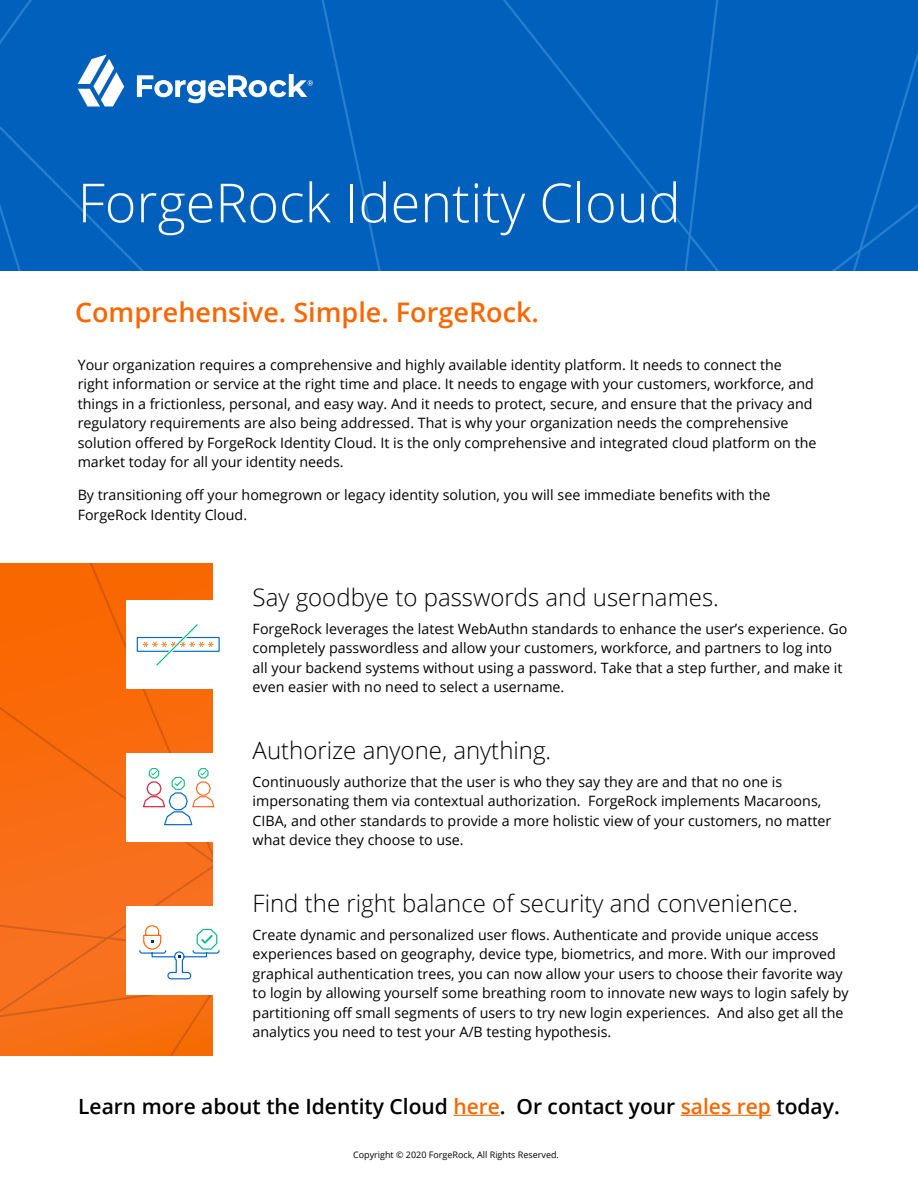
<style>
.page{position:relative;width:918px;height:1188px;background:#fff}
.page>*{position:absolute;margin:0;border:0;box-sizing:border-box;transform-origin:0 0}
.t1{font:300 54px "Open Sans";color:#fff}
.t2{font:600 27px "Open Sans";color:#f96700}
.t3{font:300 24px "Open Sans";color:#000}
.t4{font:600 21px "Open Sans";color:#000}
.t5{font:14.25px/19.5px "Open Sans";color:#000}
.t6{font:9px "Open Sans";color:#000}
.s1{color:#f96700}
</style>
<div class="page">
<div style="left:0;top:0;width:251px;height:89px;background:#0060bb"></div>
<div style="left:251px;top:0;width:449px;height:271px;background:#0060bb"></div>
<div style="left:700px;top:0;width:218px;height:271px;background:#0060bb"></div>
<div style="left:0;top:89px;width:447px;height:182px;background:#0060bb"></div>
<svg style="left:78px;top:54px;width:46px;height:53px"></svg>
<svg style="left:137px;top:74px;width:176px;height:29px"></svg>
<div style="left:0;top:668px;width:212px;height:99px;background:#f96a0a"></div>
<hr style="left:453px;top:1115px;width:47px;height:1px;background:#f96700">
<hr style="left:681px;top:1115px;width:90px;height:1px;background:#f96700">
<div style="left:126px;top:600px;width:105px;height:88px;background:#fff"></div>
<div style="left:126px;top:753px;width:105px;height:88px;background:#fff"></div>
<div style="left:137px;top:637px;width:83px;height:15px;border:1px solid #006bc7"></div>
<svg style="left:0;top:564px;width:213px;height:104px"></svg>
<svg style="left:0;top:767px;width:220px;height:289px"></svg>
<h1 class="t1" style="left:78px;top:166px;width:605px">ForgeRock Identity Cloud</h1>
<h2 class="t2" style="left:75px;top:293px;width:465px">Comprehensive. Simple. ForgeRock.</h2>
<p class="t5" style="left:78px;top:354px;width:740px">Your organization requires a comprehensive and highly available identity platform. It needs to connect the<br>right information or service at the right time and place. It needs to engage with your customers, workforce, and things in a frictionless, personal, and easy way. And it needs to protect, secure, and ensure that the privacy and regulatory requirements are also being addressed. That is why your organization needs the comprehensive solution offered by ForgeRock Identity Cloud. It is the only comprehensive and integrated cloud platform on the market today for all your identity needs.</p>
<p class="t5" style="left:78px;top:485px;width:694px">By transitioning off your homegrown or legacy identity solution, you will see immediate benefits with the<br>ForgeRock Identity Cloud.</p>
<h3 class="t3" style="left:253px;top:581px;width:468px">Say goodbye to passwords and usernames.</h3>
<p class="t5" style="left:253px;top:618px;width:596px">ForgeRock leverages the latest WebAuthn standards to enhance the user’s experience. Go completely passwordless and allow your customers, workforce, and partners to log into all your backend systems without using a password. Take that a step further, and make it even easier with no need to select a username.</p>
<h3 class="t3" style="left:253px;top:734px;width:300px">Authorize anyone, anything.</h3>
<p class="t5" style="left:253px;top:771px;width:580px">Continuously authorize that the user is who they say they are and that no one is impersonating them via contextual authorization. ForgeRock implements Macaroons, CIBA, and other standards to provide a more holistic view of your customers, no matter what device they choose to use.</p>
<h3 class="t3" style="left:253px;top:887px;width:547px">Find the right balance of security and convenience.</h3>
<p class="t5" style="left:253px;top:924px;width:597px">Create dynamic and personalized user flows. Authenticate and provide unique access experiences based on geography, device type, biometrics, and more. With our improved graphical authentication trees, you can now allow your users to choose their favorite way to login by allowing yourself some breathing room to innovate new ways to login safely by partitioning off small segments of users to try new login experiences. And also get all the analytics you need to test your A/B testing hypothesis.</p>
<h3 class="t4" style="left:78px;top:1092px;width:763px">Learn more about the Identity Cloud <span class="s1">here</span>. Or contact your <span class="s1">sales rep</span> today.</h3>
<p class="t6" style="left:353px;top:1148px;width:207px">Copyright © 2020 ForgeRock, All Rights Reserved.</p>
</div>
